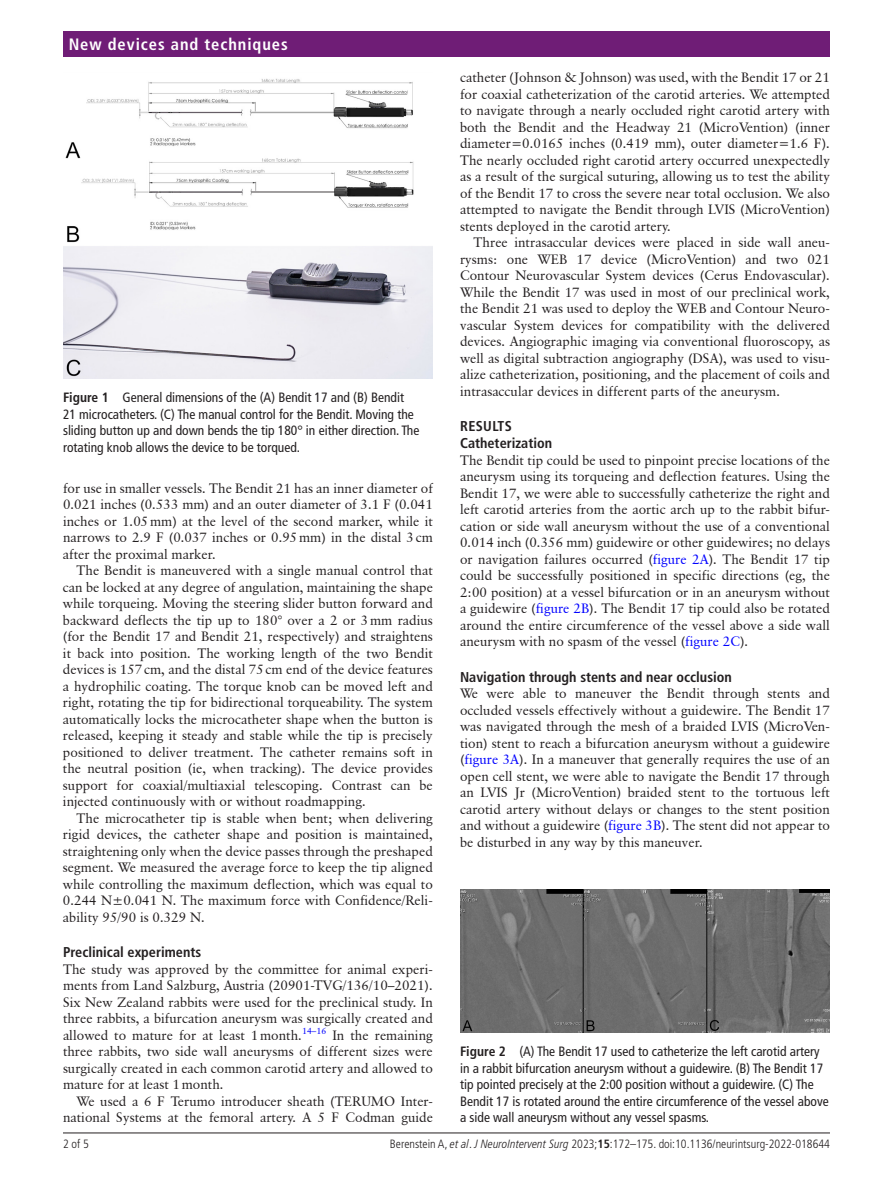
<style>
.page{position:relative;width:893px;height:1191px;background:#fff}
.page>*{position:absolute;margin:0;border:0;box-sizing:border-box;transform-origin:0 0}
.t1{font:700 condensed 16.5px "Frutiger LT Pro";letter-spacing:.055em;color:#fff}
.t2{font:700 condensed 14.25px/17.2px "Frutiger LT Pro";color:#231f20}
.t3{font:13.5px/16.5px "Classical Garamond BT";color:#231f20;text-align:justify}
.t4{font:condensed 13.5px/16.5px "Frutiger LT Pro";color:#231f20}
.t5{font:300 condensed 12px "Frutiger LT Pro";color:#231f20}
.s1{font-weight:700}
.s2{color:#00f}
.s3{font-style:italic}
</style>
<div class="page">
<hr style="left:63px;top:1132px;width:767px;height:1px;background:#231f20">
<div style="left:63px;top:31px;width:767px;height:25px;background:#6f1d76"></div>
<img style="left:63px;top:78px;width:370px;height:300px">
<img style="left:460px;top:889px;width:370px;height:143px">
<p class="t1" style="left:69px;top:34px;width:221px">New devices and techniques</p>
<p class="t4" style="left:63px;top:390px;width:358px"><span class="s1">Figure 1</span> General dimensions of the (A) Bendit 17 and (B) Bendit 21 microcatheters. (C) The manual control for the Bendit. Moving the sliding button up and down bends the tip 180° in either direction. The rotating knob allows the device to be torqued.</p>
<p class="t3" style="left:63px;top:479px;width:371px">for use in smaller vessels. The Bendit 21 has an inner diameter of 0.021 inches (0.533 mm) and an outer diameter of 3.1 F (0.041 inches or 1.05mm) at the level of the second marker, while it narrows to 2.9 F (0.037 inches or 0.95mm) in the distal 3cm after the proximal marker.</p>
<p class="t3" style="left:63px;top:562px;width:371px;text-indent:14px">The Bendit is maneuvered with a single manual control that can be locked at any degree of angulation, maintaining the shape while torqueing. Moving the steering slider button forward and backward deflects the tip up to 180° over a 2 or 3mm radius (for the Bendit 17 and Bendit 21, respectively) and straightens it back into position. The working length of the two Bendit devices is 157cm, and the distal 75cm end of the device features a hydrophilic coating. The torque knob can be moved left and right, rotating the tip for bidirectional torqueability. The system automatically locks the microcatheter shape when the button is released, keeping it steady and stable while the tip is precisely positioned to deliver treatment. The catheter remains soft in the neutral position (ie, when tracking). The device provides support for coaxial/multiaxial telescoping. Contrast can be injected continuously with or without roadmapping.</p>
<p class="t3" style="left:63px;top:809px;width:371px;text-indent:14px">The microcatheter tip is stable when bent; when delivering rigid devices, the catheter shape and position is maintained, straightening only when the device passes through the preshaped segment. We measured the average force to keep the tip aligned while controlling the maximum deflection, which was equal to 0.244 N±0.041 N. The maximum force with Confidence/Reli&shy;ability 95/90 is 0.329 N.</p>
<p class="t2" style="left:63px;top:943px;width:140px">Preclinical experiments</p>
<p class="t3" style="left:63px;top:960px;width:371px">The study was approved by the committee for animal experi&shy;ments from Land Salzburg, Austria (20901-TVG/136/10–2021).<br>Six New Zealand rabbits were used for the preclinical study. In three rabbits, a bifurcation aneurysm was surgically created and allowed to mature for at least 1month.<sup>14–16</sup> In the remaining three rabbits, two side wall aneurysms of different sizes were surgically created in each common carotid artery and allowed to mature for at least 1month.</p>
<p class="t3" style="left:63px;top:1092px;width:371px;text-align:right">We used a 6 F Terumo introducer sheath (TERUMO Inter&shy;national Systems at the femoral artery. A 5 F Codman guide</p>
<p class="t3" style="left:460px;top:69px;width:371px">catheter (Johnson &amp; Johnson) was used, with the Bendit 17 or 21 for coaxial catheterization of the carotid arteries. We attempted to navigate through a nearly occluded right carotid artery with both the Bendit and the Headway 21 (MicroVention) (inner diameter=0.0165 inches (0.419 mm), outer diameter=1.6 F).<br>The nearly occluded right carotid artery occurred unexpectedly as a result of the surgical suturing, allowing us to test the ability of the Bendit 17 to cross the severe near total occlusion. We also attempted to navigate the Bendit through LVIS (MicroVention) stents deployed in the carotid artery.</p>
<p class="t3" style="left:460px;top:234px;width:371px;text-indent:14px">Three intrasaccular devices were placed in side wall aneu&shy;rysms: one WEB 17 device (MicroVention) and two 021<br>Contour Neurovascular System devices (Cerus Endovascular).<br>While the Bendit 17 was used in most of our preclinical work, the Bendit 21 was used to deploy the WEB and Contour Neuro&shy;vascular System devices for compatibility with the delivered devices. Angiographic imaging via conventional fluoroscopy, as well as digital subtraction angiography (DSA), was used to visu&shy;alize catheterization, positioning, and the placement of coils and intrasaccular devices in different parts of the aneurysm.</p>
<p class="t2" style="left:460px;top:417px;width:94px">RESULTS<br>Catheterization</p>
<p class="t3" style="left:460px;top:452px;width:371px">The Bendit tip could be used to pinpoint precise locations of the aneurysm using its torqueing and deflection features. Using the Bendit 17, we were able to successfully catheterize the right and left carotid arteries from the aortic arch up to the rabbit bifur&shy;cation or side wall aneurysm without the use of a conventional 0.014 inch (0.356 mm) guidewire or other guidewires; no delays or navigation failures occurred (<span class="s2">figure 2A</span>). The Bendit 17 tip could be successfully positioned in specific directions (eg, the 2:00 position) at a vessel bifurcation or in an aneurysm without a guidewire (<span class="s2">figure 2B</span>). The Bendit 17 tip could also be rotated around the entire circumference of the vessel above a side wall aneurysm with no spasm of the vessel (<span class="s2">figure 2C</span>).</p>
<p class="t2" style="left:460px;top:668px;width:273px">Navigation through stents and near occlusion</p>
<p class="t3" style="left:460px;top:685px;width:371px">We were able to maneuver the Bendit through stents and occluded vessels effectively without a guidewire. The Bendit 17 was navigated through the mesh of a braided LVIS (MicroVen&shy;tion) stent to reach a bifurcation aneurysm without a guidewire (<span class="s2">figure 3A</span>). In a maneuver that generally requires the use of an open cell stent, we were able to navigate the Bendit 17 through an LVIS Jr (MicroVention) braided stent to the tortuous left carotid artery without delays or changes to the stent position and without a guidewire (<span class="s2">figure 3B</span>). The stent did not appear to be disturbed in any way by this maneuver.</p>
<p class="t4" style="left:460px;top:1043px;width:370px"><span class="s1">Figure 2</span> (A) The Bendit 17 used to catheterize the left carotid artery in a rabbit bifurcation aneurysm without a guidewire. (B) The Bendit 17 tip pointed precisely at the 2:00 position without a guidewire. (C) The Bendit 17 is rotated around the entire circumference of the vessel above a side wall aneurysm without any vessel spasms.</p>
<p class="t5" style="left:63px;top:1136px;width:27px">2 of 5</p>
<p class="t5" style="left:390px;top:1136px;width:441px">Berenstein A, <span class="s3">et al</span>. <span class="s3">J NeuroIntervent Surg</span> 2023;<span class="s1">15</span>:172–175. doi:10.1136/neurintsurg-2022-018644</p>
</div>
